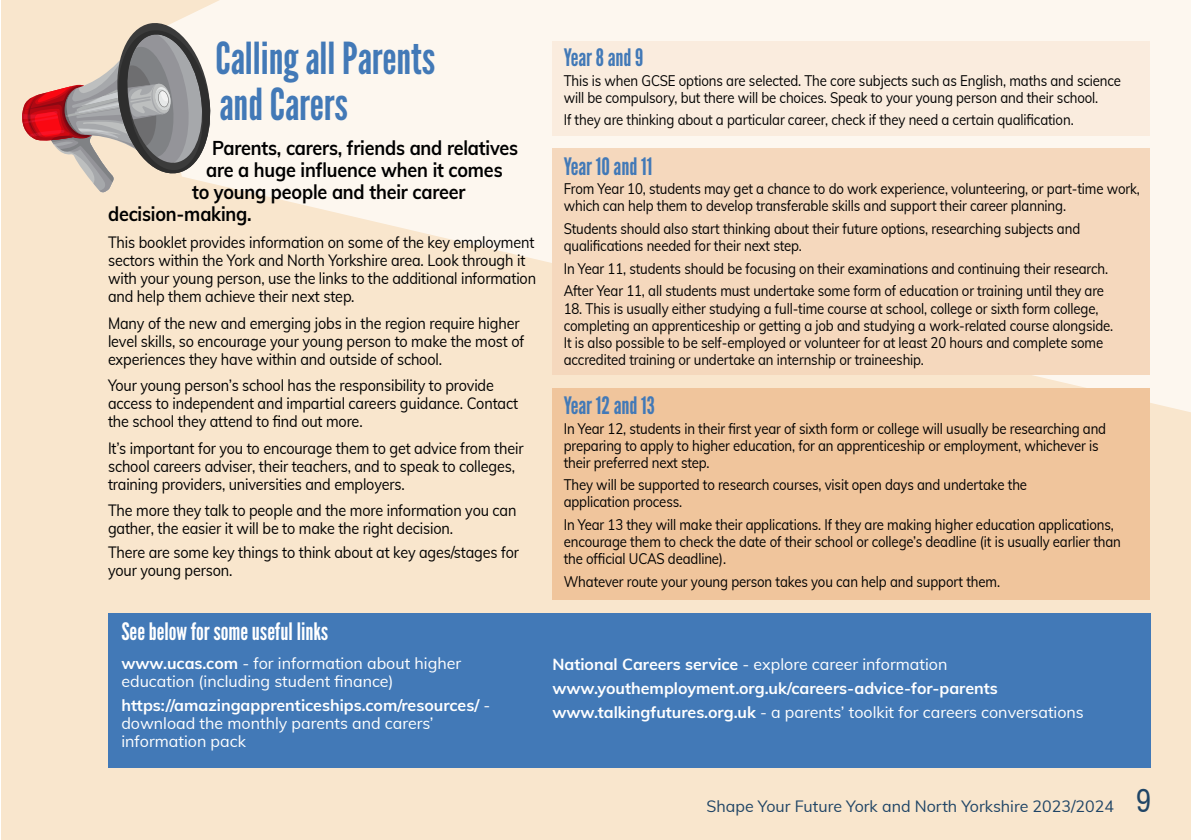
<style>
.page{position:relative;width:1191px;height:840px;background:#fff}
.page>*{position:absolute;margin:0;border:0;box-sizing:border-box;transform-origin:0 0}
.t1{font:44px/46px "League Gothic";color:#4279b7}
.t2{font:24px "League Gothic";letter-spacing:-.005em;color:#4279b7}
.t3{font:24px "League Gothic";color:#fff}
.t4{font:700 20px "Muli";letter-spacing:-.01em;color:#000;scale:.9 1}
.t5{font:16px/18px "Muli";letter-spacing:-.01em;color:#000;scale:.9 1}
.t6{font:16px/18px "Muli";color:#fff}
.t7{font:700 16px/23.6px "Muli";color:#fff}
.t8{font:16px "Muli";color:#204566}
.t9{font:15px/17px "Muli";letter-spacing:-.01em;color:#000;scale:.88 1}
.s1{font-weight:700}
.s2{font-weight:400}
.s3{font-family:"Swiss 721 BT";font-stretch:condensed;font-size:30.2px}
</style>
<div class="page">
<div style="left:1px;top:0;width:1190px;height:839px;background:#f9e6cd"></div>
<svg style="left:181px;top:0;width:1010px;height:412px;fill:#fdf7ef"></svg>
<svg style="left:22px;top:19px;width:194px;height:174px"></svg>
<div style="left:552px;top:41px;width:598px;height:94px;background:#faecde"></div>
<div style="left:552px;top:148px;width:598px;height:226px;background:#f5d8bd"></div>
<div style="left:552px;top:387px;width:598px;height:212px;background:#f0c59c"></div>
<div style="left:108px;top:612px;width:1042px;height:154px;background:#4279b7"></div>
<h1 class="t1" style="left:215px;top:36px;width:221px">Calling all Parents and Carers</h1>
<h3 class="t4" style="left:212px;top:133px;width:342px">Parents, carers, friends and relatives</h3>
<h3 class="t4" style="left:206px;top:155px;width:331px">are a huge influence when it comes</h3>
<h3 class="t4" style="left:192px;top:177px;width:305px">to young people and their career</h3>
<h3 class="t4" style="left:108px;top:199px;width:161px">decision-making.</h3>
<p class="t5" style="left:108px;top:232px;width:477px">This booklet provides information on some of the key employment sectors within the York and North Yorkshire area. Look through it with your young person, use the links to the additional information and help them achieve their next step.</p>
<p class="t5" style="left:108px;top:313px;width:464px">Many of the new and emerging jobs in the region require higher level skills, so encourage your young person to make the most of experiences they have within and outside of school.</p>
<p class="t5" style="left:108px;top:375px;width:457px">Your young person’s school has the responsibility to provide access to independent and impartial careers guidance. Contact the school they attend to find out more.</p>
<p class="t5" style="left:108px;top:438px;width:463px">It’s important for you to encourage them to get advice from their school careers adviser, their teachers, and to speak to colleges, training providers, universities and employers.</p>
<p class="t5" style="left:108px;top:500px;width:455px">The more they talk to people and the more information you can gather, the easier it will be to make the right decision.</p>
<p class="t5" style="left:108px;top:542px;width:458px">There are some key things to think about at key ages/stages for your young person.</p>
<h2 class="t3" style="left:121px;top:616px;width:208px">See below for some useful links</h2>
<p class="t6" style="left:121px;top:653px;width:341px"><span class="s1">www.ucas.com</span> - for information about higher education (including student finance)</p>
<p class="t6" style="left:121px;top:694px;width:370px"><span class="s1">https://amazingapprenticeships.com/resources/</span> - download the monthly parents and carers’ information pack</p>
<h2 class="t2" style="left:564px;top:43px;width:81px">Year 8 and 9</h2>
<p class="t9" style="left:564px;top:71px;width:635px">This is when GCSE options are selected. The core subjects such as English, maths and science will be compulsory, but there will be choices. Speak to your young person and their school.</p>
<p class="t9" style="left:564px;top:111px;width:581px">If they are thinking about a particular career, check if they need a certain qualification.</p>
<h2 class="t2" style="left:564px;top:151px;width:90px">Year 10 and 11</h2>
<p class="t9" style="left:564px;top:180px;width:656px">From Year 10, students may get a chance to do work experience, volunteering, or part-time work, which can help them to develop transferable skills and support their career planning.</p>
<p class="t9" style="left:564px;top:219px;width:588px">Students should also start thinking about their future options, researching subjects and qualifications needed for their next step.</p>
<p class="t9" style="left:564px;top:256px;width:620px;line-height:22.6px">In Year 11, students should be focusing on their examinations and continuing their research.<br>After Year 11, all students must undertake some form of education or training until they are</p>
<p class="t9" style="left:564px;top:299px;width:626px">18. This is usually either studying a full-time course at school, college or sixth form college, completing an apprenticeship or getting a job and studying a work-related course alongside.<br>It is also possible to be self-employed or volunteer for at least 20 hours and complete some accredited training or undertake an internship or traineeship.</p>
<h2 class="t2" style="left:564px;top:390px;width:93px">Year 12 and 13</h2>
<p class="t9" style="left:564px;top:418px;width:618px">In Year 12, students in their first year of sixth form or college will usually be researching and preparing to apply to higher education, for an apprenticeship or employment, whichever is their preferred next step.</p>
<p class="t9" style="left:564px;top:475px;width:528px">They will be supported to research courses, visit open days and undertake the application process.</p>
<p class="t9" style="left:564px;top:515px;width:635px">In Year 13 they will make their applications. If they are making higher education applications, encourage them to check the date of their school or college’s deadline (it is usually earlier than the official UCAS deadline).</p>
<p class="t9" style="left:564px;top:571px;width:497px">Whatever route your young person takes you can help and support them.</p>
<p class="t7" style="left:552px;top:651px;width:533px">National Careers service <span class="s2">- explore career information </span>www.youthemployment.org.uk/careers-advice-for-parents www.talkingfutures.org.uk <span class="s2">- a parents’ toolkit for careers conversations</span></p>
<p class="t8" style="left:706px;top:794px;width:446px">Shape Your Future York and North Yorkshire 2023/2024 <span class="s3">9</span></p>
</div>
